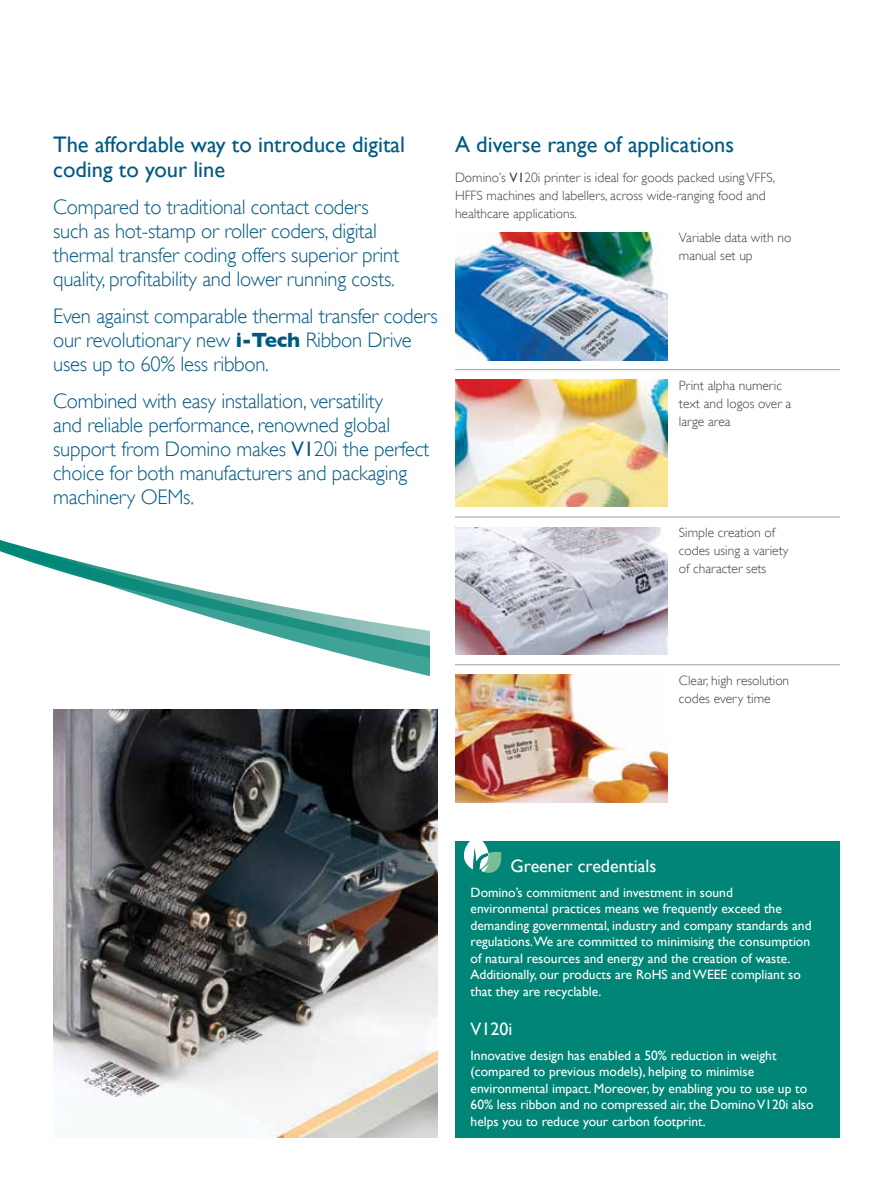
<style>
.page{position:relative;width:893px;height:1191px;background:#fff}
.page>*{position:absolute;margin:0;border:0;box-sizing:border-box;transform-origin:0 0}
.t1{font:22.5px/25.5px "Gill Sans";color:#005983}
.t2{font:300 21px/24px "Gill Sans";letter-spacing:-.01em;color:#005983}
.t3{font:18px "Gill Sans";color:#fff}
.t4{font:13.5px/16.5px "Gill Sans";color:#fff}
.t5{font:300 13.5px/18px "Gill Sans";color:#414042}
.s1{font-weight:700}
.s2{font-weight:400}
</style>
<div class="page">
<svg style="left:0;top:540px;width:430px;height:137px"></svg>
<img style="left:53px;top:709px;width:385px;height:428px">
<hr style="left:455px;top:369px;width:385px;height:1px;background:#000">
<hr style="left:455px;top:517px;width:385px;height:1px;background:#000">
<hr style="left:455px;top:664px;width:385px;height:1px;background:#000">
<img style="left:455px;top:232px;width:213px;height:128px">
<img style="left:455px;top:379px;width:213px;height:128px">
<img style="left:455px;top:527px;width:213px;height:127px">
<img style="left:455px;top:675px;width:213px;height:127px">
<div style="left:455px;top:841px;width:385px;height:296px;background:#008576"></div>
<svg style="left:464px;top:841px;width:38px;height:32px"></svg>
<h1 class="t1" style="left:53px;top:131px;width:353px">The affordable way to introduce digital coding to your line</h1>
<h2 class="t2" style="left:53px;top:195px;width:348px">Compared to traditional contact coders such as hot-stamp or roller coders, digital thermal transfer coding offers superior print quality, profitability and lower running costs.</h2>
<h2 class="t2" style="left:53px;top:303px;width:386px">Even against comparable thermal transfer coders our revolutionary new <span class="s1">i-Tech</span> Ribbon Drive uses up to 60% less ribbon.</h2>
<h2 class="t2" style="left:53px;top:388px;width:378px">Combined with easy installation, versatility<br>and reliable performance, renowned global support from Domino makes <span class="s2">V1</span>20i the perfect choice for both manufacturers and packaging machinery OEMs.</h2>
<h1 class="t1" style="left:455px;top:131px;width:281px">A diverse range of applications</h1>
<p class="t5" style="left:455px;top:169px;width:322px">Domino’s <span class="s2">V1</span>20i printer is ideal for goods packed using VFFS,<br>HFFS machines and labellers, across wide-ranging food and healthcare applications.</p>
<p class="t5" style="left:679px;top:228px;width:114px">Variable data with no manual set up</p>
<p class="t5" style="left:679px;top:376px;width:114px">Print alpha numeric text and logos over a large area</p>
<p class="t5" style="left:679px;top:524px;width:111px">Simple creation of codes using a variety of character sets</p>
<p class="t5" style="left:679px;top:671px;width:112px">Clear, high resolution codes every time</p>
<h3 class="t3" style="left:511px;top:855px;width:147px">Greener credentials</h3>
<p class="t4" style="left:471px;top:883px;width:342px">Domino’s commitment and investment in sound environmental practices means we frequently exceed the demanding governmental, industry and company standards and regulations.We are committed to minimising the consumption of natural resources and energy and the creation of waste.<br>Additionally, our products are RoHS and WEEE compliant so that they are recyclable.</p>
<h3 class="t3" style="left:471px;top:1018px;width:43px">V120i</h3>
<p class="t4" style="left:471px;top:1046px;width:344px">Innovative design has enabled a 50% reduction in weight (compared to previous models), helping to minimise environmental impact. Moreover, by enabling you to use up to 60% less ribbon and no compressed air, the Domino V120i also helps you to reduce your carbon footprint.</p>
</div>
